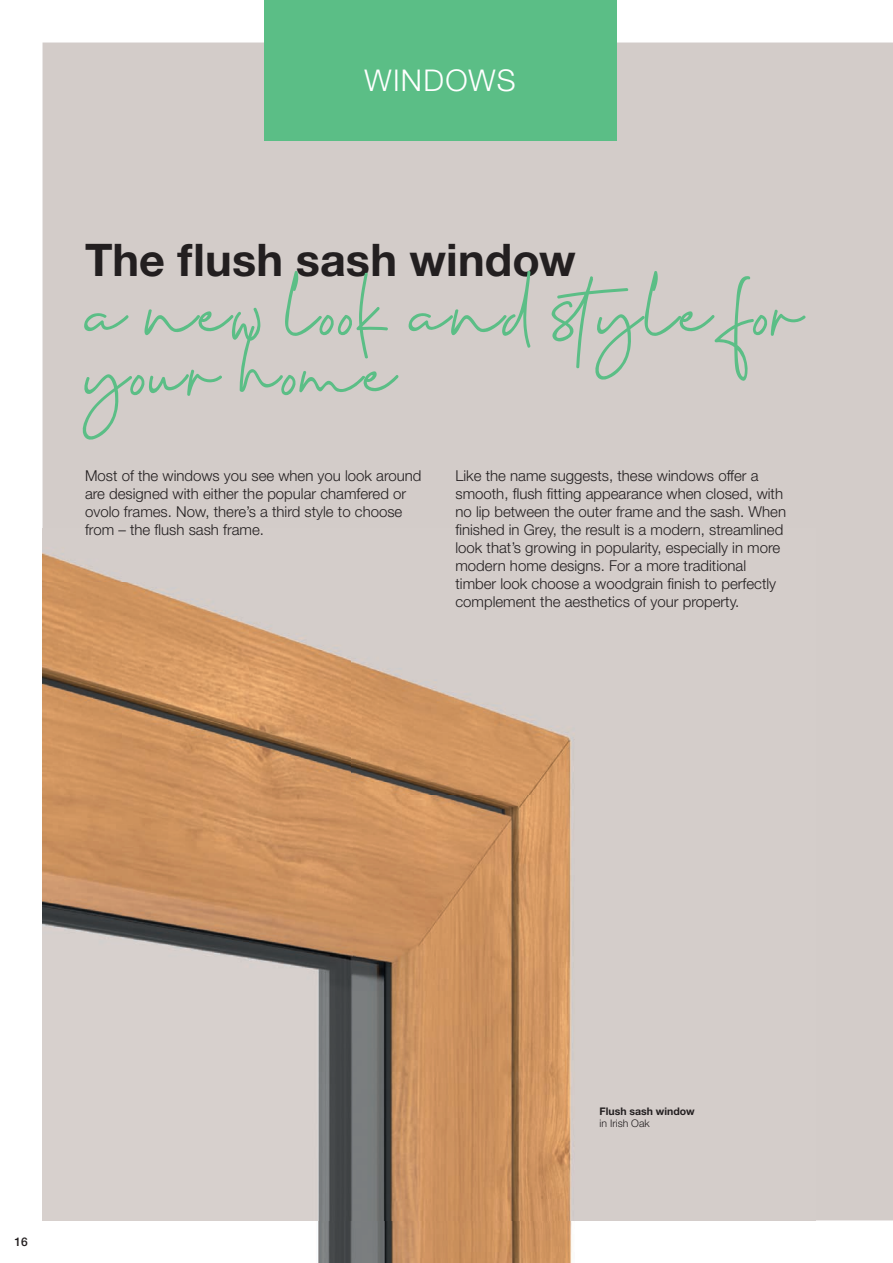
<style>
.page{position:relative;width:893px;height:1263px;background:#fff}
.page>*{position:absolute;margin:0;border:0;box-sizing:border-box;transform-origin:0 0}
.t1{font:75px/60px "Cervanttis";letter-spacing:.025em;color:#5bbe86}
.t2{font:700 45px "Helvetica Neue LT Std";color:#231f20}
.t3{font:300 30px "Helvetica Neue LT Std";letter-spacing:.04em;color:#fff}
.t4{font:300 15px/18px "Helvetica Neue LT Std";color:#231f20}
.t5{font:500 12px "Helvetica Neue LT Std";color:#231f20}
.t6{font:700 10.5px "Helvetica Neue LT Std";color:#231f20}
.t7{font:300 10.5px "Helvetica Neue LT Std";color:#231f20}
</style>
<div class="page">
<div style="left:43px;top:43px;width:850px;height:1177px;background:#d3ccc9"></div>
<div style="left:264px;top:0;width:353px;height:140px;background:#5bbe86"></div>
<img style="left:43px;top:528px;width:773px;height:735px">
<h3 class="t3" style="left:365px;top:62px;width:153px">WINDOWS</h3>
<h2 class="t2" style="left:85px;top:232px;width:492px">The flush sash window</h2>
<h1 class="t1" style="left:85px;top:280px;width:719px">a new look and style for your home</h1>
<p class="t4" style="left:85px;top:467px;width:338px">Most of the windows you see when you look around are designed with either the popular chamfered or ovolo frames. Now, there’s a third style to choose from – the flush sash frame.</p>
<p class="t4" style="left:455px;top:467px;width:332px">Like the name suggests, these windows offer a smooth, flush fitting appearance when closed, with no lip between the outer frame and the sash. When finished in Grey, the result is a modern, streamlined look that’s growing in popularity, especially in more modern home designs. For a more traditional timber look choose a woodgrain finish to perfectly complement the aesthetics of your property.</p>
<p class="t5" style="left:15px;top:1234px;width:15px">16</p>
<p class="t6" style="left:600px;top:1104px;width:97px">Flush sash window</p>
<p class="t7" style="left:600px;top:1117px;width:52px">in Irish Oak</p>
</div>
